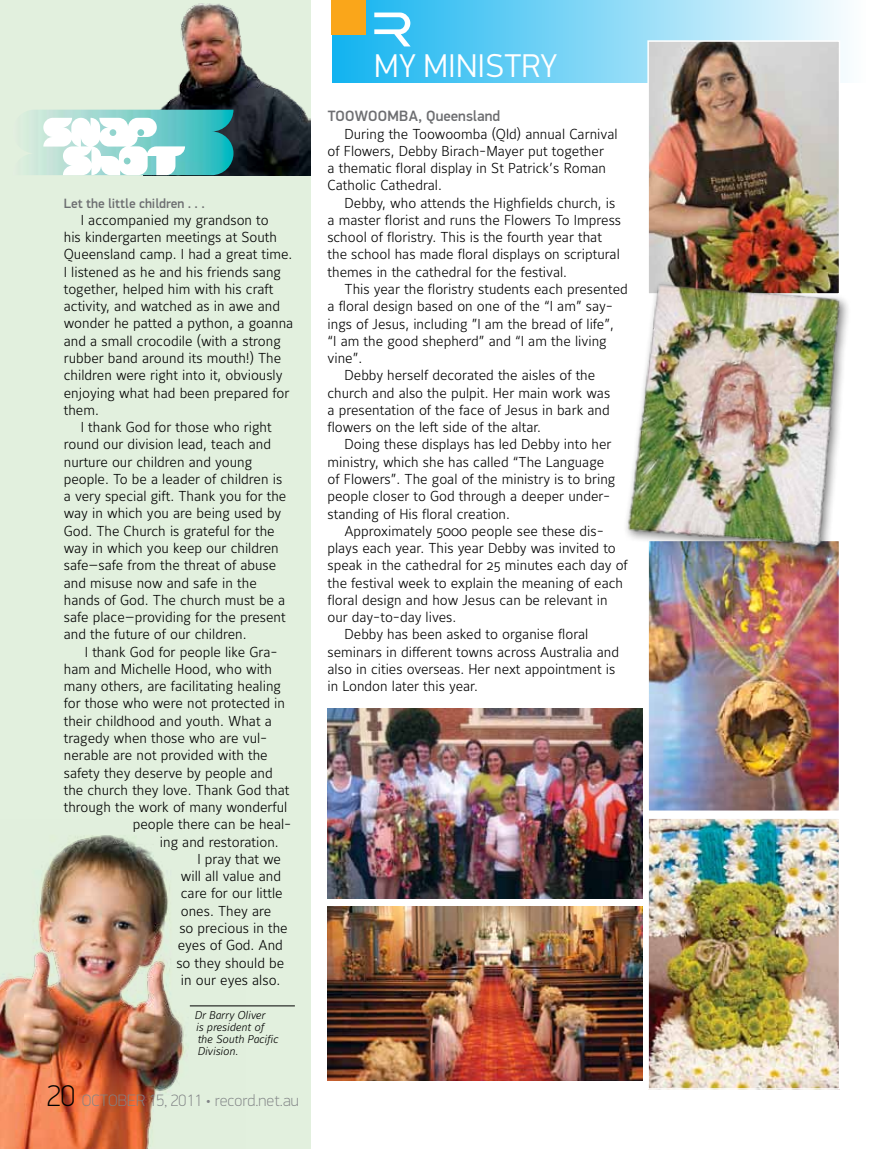
<style>
.page{position:relative;width:872px;height:1149px;background:#fff}
.page>*{position:absolute;margin:0;border:0;box-sizing:border-box;transform-origin:0 0}
.t1{font:300 33px "PF Din Display Pro";letter-spacing:.015em;color:#fff}
.t2{font:100 16.5px "PF Din Display Pro";color:#808285}
.t3{font:500 15px "PF Din Display Pro";color:#6d6e71}
.t4{font:300 14.25px/17.2px "Maurea";color:#000}
.t5{font:500 13.5px "PF Din Display Pro";color:#6d6e71}
.t6{font:italic 300 11.25px/12px "Maurea";color:#000}
.s1{font-size:30px;color:#000}
</style>
<div class="page">
<div style="left:0;top:0;width:310px;height:1148px;background:#e2f0de"></div>
<img style="left:143px;top:3px;width:167px;height:172px">
<img style="left:25px;top:110px;width:208px;height:65px">
<svg style="left:43px;top:118px;width:142px;height:57px;background:#d7efed"></svg>
<div style="left:332px;top:0;width:533px;height:83px;background:linear-gradient(to right,#14b3ee,#fbfeff)"></div>
<div style="left:332px;top:0;width:34px;height:34px;background:#faa61a"></div>
<svg style="left:374px;top:13px;width:36px;height:33px"></svg>
<img style="left:327px;top:906px;width:315px;height:174px">
<img style="left:327px;top:708px;width:315px;height:189px">
<img style="left:650px;top:43px;width:187px;height:233px">
<div style="left:647px;top:40px;width:193px;height:254px;border:2px solid #fff"></div>
<img style="left:650px;top:558px;width:187px;height:250px">
<div style="left:647px;top:539px;width:193px;height:272px;border:2px solid #fff"></div>
<img style="left:650px;top:820px;width:187px;height:266px">
<div style="left:647px;top:817px;width:193px;height:272px;border:2px solid #fff"></div>
<img style="left:0;top:835px;width:245px;height:313px">
<hr style="left:190px;top:1005px;width:105px;height:1px;background:#000">
<img style="left:626px;top:276px;width:222px;height:279px">
<p class="t5" style="left:64px;top:195px;width:142px">Let the little children . . .</p>
<p class="t4" style="left:81px;top:212px;width:189px">I accompanied my grandson to</p>
<p class="t4" style="left:64px;top:229px;width:215px">his kindergarten meetings at South</p>
<p class="t4" style="left:64px;top:246px;width:230px">Queensland camp. I had a great time.</p>
<p class="t4" style="left:64px;top:264px;width:219px">I listened as he and his friends sang</p>
<p class="t4" style="left:64px;top:281px;width:211px">together, helped him with his craft</p>
<p class="t4" style="left:64px;top:298px;width:218px">activity, and watched as in awe and</p>
<p class="t4" style="left:64px;top:315px;width:231px">wonder he patted a python, a goanna</p>
<p class="t4" style="left:64px;top:333px;width:219px">and a small crocodile (with a strong</p>
<p class="t4" style="left:64px;top:350px;width:219px">rubber band around its mouth!) The</p>
<p class="t4" style="left:64px;top:367px;width:220px">children were right into it, obviously</p>
<p class="t4" style="left:64px;top:384px;width:227px">enjoying what had been prepared for</p>
<p class="t4" style="left:64px;top:402px;width:37px">them.</p>
<p class="t4" style="left:81px;top:419px;width:192px">I thank God for those who right</p>
<p class="t4" style="left:64px;top:436px;width:209px">round our division lead, teach and</p>
<p class="t4" style="left:64px;top:453px;width:190px">nurture our children and young</p>
<p class="t4" style="left:64px;top:471px;width:220px">people. To be a leader of children is</p>
<p class="t4" style="left:64px;top:488px;width:224px">a very special gift. Thank you for the</p>
<p class="t4" style="left:64px;top:505px;width:219px">way in which you are being used by</p>
<p class="t4" style="left:64px;top:522px;width:212px">God. The Church is grateful for the</p>
<p class="t4" style="left:64px;top:540px;width:216px">way in which you keep our children</p>
<p class="t4" style="left:64px;top:557px;width:214px">safe—safe from the threat of abuse</p>
<p class="t4" style="left:64px;top:574px;width:194px">and misuse now and safe in the</p>
<p class="t4" style="left:64px;top:592px;width:223px">hands of God. The church must be a</p>
<p class="t4" style="left:64px;top:609px;width:223px">safe place—providing for the present</p>
<p class="t4" style="left:64px;top:626px;width:184px">and the future of our children.</p>
<p class="t4" style="left:85px;top:643px;width:194px">I thank God for people like Gra-</p>
<p class="t4" style="left:64px;top:661px;width:210px">ham and Michelle Hood, who with</p>
<p class="t4" style="left:64px;top:678px;width:219px">many others, are facilitating healing</p>
<p class="t4" style="left:64px;top:695px;width:223px">for those who were not protected in</p>
<p class="t4" style="left:64px;top:712px;width:209px">their childhood and youth. What a</p>
<p class="t4" style="left:64px;top:730px;width:205px">tragedy when those who are vul-</p>
<p class="t4" style="left:64px;top:747px;width:205px">nerable are not provided with the</p>
<p class="t4" style="left:64px;top:764px;width:210px">safety they deserve by people and</p>
<p class="t4" style="left:64px;top:781px;width:227px">the church they love. Thank God that</p>
<p class="t4" style="left:64px;top:799px;width:225px">through the work of many wonderful</p>
<p class="t4" style="left:133px;top:816px;width:160px">people there can be heal-</p>
<p class="t4" style="left:160px;top:833px;width:120px">ing and restoration.</p>
<p class="t4" style="left:197px;top:850px;width:85px">I pray that we</p>
<p class="t4" style="left:181px;top:868px;width:102px">will all value and</p>
<p class="t4" style="left:181px;top:885px;width:103px">care for our little</p>
<p class="t4" style="left:181px;top:902px;width:92px">ones. They are</p>
<p class="t4" style="left:179px;top:919px;width:110px">so precious in the</p>
<p class="t4" style="left:178px;top:937px;width:107px">eyes of God. And</p>
<p class="t4" style="left:176px;top:954px;width:109px">so they should be</p>
<p class="t4" style="left:181px;top:971px;width:101px">in our eyes also.</p>
<p class="t6" style="left:194px;top:1009px;width:85px">Dr Barry Oliver<br>is president of the South Pacific<br>Division.</p>
<p class="t2" style="left:47px;top:1090px;width:254px"><span class="s1">20</span> OCTOBER 15, 2011 • record.net.au</p>
<h1 class="t1" style="left:375px;top:47px;width:184px">My MINISTRY</h1>
<p class="t3" style="left:328px;top:107px;width:19px">Toowoo</p>
<p class="t3" style="left:387px;top:107px;width:114px">mba, Queensland</p>
<p class="t4" style="left:327px;top:126px;width:291px;text-indent:17px">During the Toowoomba (Qld) annual Carnival of Flowers, Debby Birach-Mayer put together<br>a thematic floral display in St Patrick’s Roman Catholic Cathedral.</p>
<p class="t4" style="left:327px;top:195px;width:295px;text-indent:17px">Debby, who attends the Highfields church, is a master florist and runs the Flowers To Impress school of floristry. This is the fourth year that the school has made floral displays on scriptural themes in the cathedral for the festival.</p>
<p class="t4" style="left:344px;top:281px;width:285px">This year the floristry students each presented</p>
<p class="t4" style="left:327px;top:298px;width:287px">a floral design based on one of the “I am” say-</p>
<p class="t4" style="left:327px;top:315px;width:288px">ings of Jesus, including ”I am the bread of life”,</p>
<p class="t4" style="left:327px;top:333px;width:281px">“I am the good shepherd” and “I am the living</p>
<p class="t4" style="left:327px;top:350px;width:36px">vine”.</p>
<p class="t4" style="left:344px;top:367px;width:252px">Debby herself decorated the aisles of the</p>
<p class="t4" style="left:327px;top:384px;width:284px">church and also the pulpit. Her main work was</p>
<p class="t4" style="left:327px;top:402px;width:284px">a presentation of the face of Jesus in bark and</p>
<p class="t4" style="left:327px;top:419px;width:215px">flowers on the left side of the altar.</p>
<p class="t4" style="left:344px;top:436px;width:268px">Doing these displays has led Debby into her</p>
<p class="t4" style="left:327px;top:454px;width:278px">ministry, which she has called “The Language</p>
<p class="t4" style="left:327px;top:471px;width:289px">of Flowers”. The goal of the ministry is to bring</p>
<p class="t4" style="left:327px;top:488px;width:284px">people closer to God through a deeper under-</p>
<p class="t4" style="left:327px;top:505px;width:184px">standing of His floral creation.</p>
<p class="t4" style="left:344px;top:523px;width:261px">Approximately 5000 people see these dis-</p>
<p class="t4" style="left:327px;top:540px;width:290px">plays each year. This year Debby was invited to</p>
<p class="t4" style="left:327px;top:557px;width:302px">speak in the cathedral for 25 minutes each day of</p>
<p class="t4" style="left:327px;top:574px;width:297px">the festival week to explain the meaning of each</p>
<p class="t4" style="left:327px;top:592px;width:282px">floral design and how Jesus can be relevant in</p>
<p class="t4" style="left:327px;top:609px;width:130px">our day-to-day lives.</p>
<p class="t4" style="left:344px;top:626px;width:245px">Debby has been asked to organise floral</p>
<p class="t4" style="left:327px;top:643px;width:293px">seminars in different towns across Australia and</p>
<p class="t4" style="left:327px;top:661px;width:289px">also in cities overseas. Her next appointment is</p>
<p class="t4" style="left:327px;top:678px;width:152px">in London later this year.</p>
</div>
